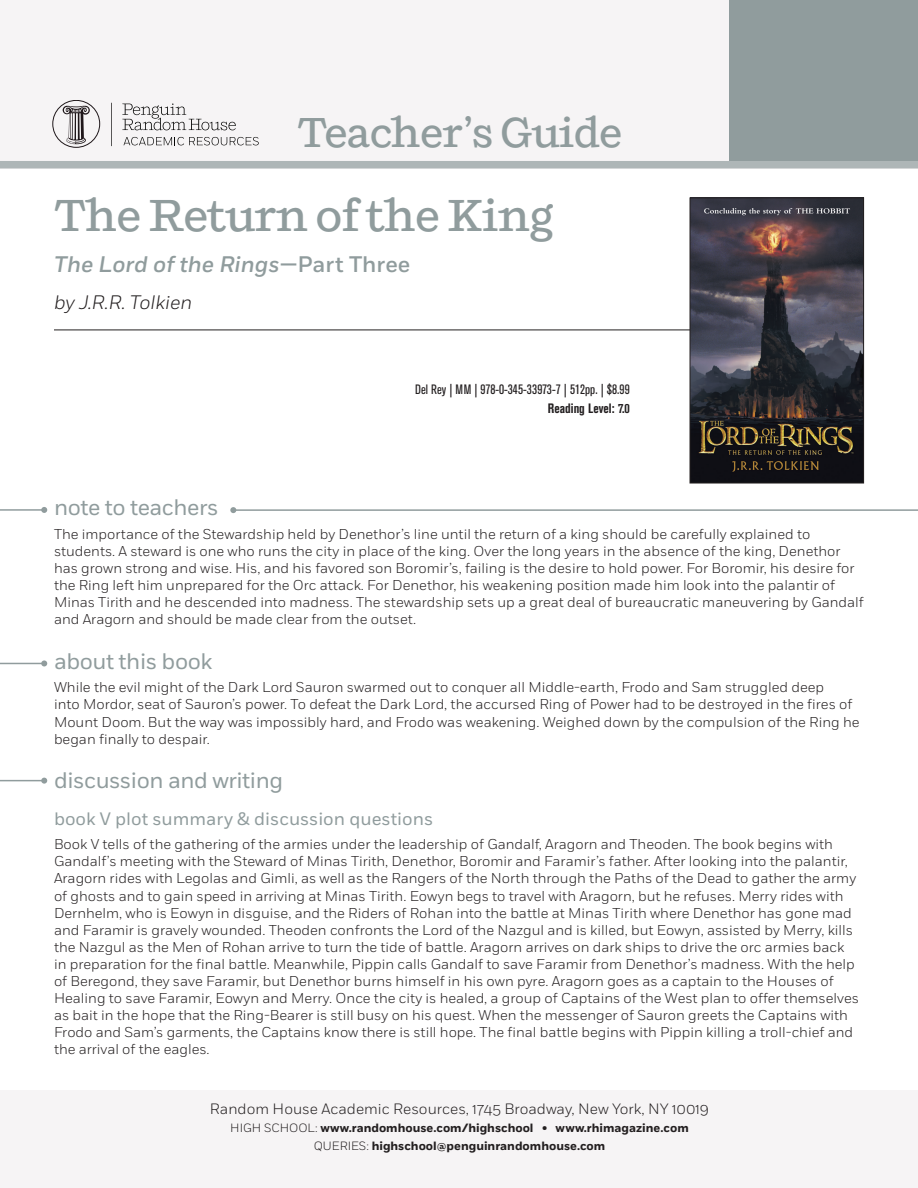
<style>
.page{position:relative;width:918px;height:1188px;background:#fff}
.page>*{position:absolute;margin:0;border:0;box-sizing:border-box;transform-origin:0 0}
.A-head{font:500 45px "Shift";letter-spacing:-.025em;color:#909c9d}
.t1{font:500 42px "Shift";letter-spacing:-.025em;color:#909c9d}
.Bhead{font:22.5px "Fort";letter-spacing:-.02em;color:#909c9d}
.SUBTITLE{font:italic 500 22.5px "Fort";color:#909c9d}
.AUTHOR{font:italic 300 19.5px "Fort";color:#231f20}
.C-head{font:18px "Fort";color:#909c9d}
.t2{font:300 15px "Fort";color:#231f20}
.Body_1{font:300 14.25px/17.1px "Fort";color:#231f20}
.ISBN1{font:condensed 13.5px "Akzidenz Grotesk BE";color:#231f20}
.ReadingLevel{font:700 condensed 13.5px "Akzidenz Grotesk BE";color:#231f20}
.t3{font:700 12px "Fort";color:#231f20}
.s1{font-style:normal}
.s2{font-weight:300}
</style>
<div class="page">
<div style="left:0;top:1091px;width:918px;height:97px;background:#f6f4f5"></div>
<div style="left:0;top:0;width:918px;height:168px;background:#f6f4f5"></div>
<div style="left:729px;top:0;width:189px;height:161px;background:#909c9d"></div>
<hr style="left:54px;top:330px;width:805px;height:1px;background:#231f20">
<svg style="left:111px;top:103px;width:148px;height:43px"></svg>
<svg style="left:63px;top:106px;width:27px;height:39px"></svg>
<div style="left:52px;top:100px;width:48px;height:48px;border:1px solid #1f171a;border-radius:50%"></div>
<hr style="left:0;top:509px;width:44px;height:2px;background:#909c9d">
<svg style="left:41px;top:507px;width:6px;height:6px"></svg>
<hr style="left:0;top:663px;width:44px;height:1px;background:#909c9d">
<svg style="left:41px;top:660px;width:6px;height:6px"></svg>
<hr style="left:0;top:780px;width:44px;height:1px;background:#909c9d">
<svg style="left:41px;top:778px;width:6px;height:6px"></svg>
<hr style="left:233px;top:509px;width:685px;height:2px;background:#909c9d">
<svg style="left:230px;top:507px;width:6px;height:6px"></svg>
<img style="left:692px;top:200px;width:170px;height:281px">
<div style="left:690px;top:198px;width:174px;height:285px;border:1px solid #231f20"></div>
<div style="left:0;top:161px;width:918px;height:7px;background:#aeb6b7"></div>
<p class="t1" style="left:298px;top:107px;width:326px">Teacher’s Guide</p>
<p class="A-head" style="left:54px;top:189px;width:501px">The Return of the King</p>
<p class="SUBTITLE" style="left:54px;top:250px;width:358px">The Lord of the Rings<span class="s1">—Part Three</span></p>
<p class="AUTHOR" style="left:54px;top:291px;width:140px">by J.R.R. Tolkien</p>
<p class="ISBN1" style="left:415px;top:381px;width:216px">Del Rey | MM | 978-0-345-33973-7 | 512pp. | $8.99</p>
<p class="ReadingLevel" style="left:548px;top:401px;width:83px">Reading Level: 7.0</p>
<p class="Bhead" style="left:54px;top:494px;width:166px">note to teachers</p>
<p class="Body_1" style="left:54px;top:525px;width:811px">The importance of the Stewardship held by Denethor’s line until the return of a king should be carefully explained to students. A steward is one who runs the city in place of the king. Over the long years in the absence of the king, Denethor has grown strong and wise. His, and his favored son Boromir’s, failing is the desire to hold power. For Boromir, his desire for the Ring left him unprepared for the Orc attack. For Denethor, his weakening position made him look into the palantir of Minas Tirith and he descended into madness. The stewardship sets up a great deal of bureaucratic maneuvering by Gandalf and Aragorn and should be made clear from the outset.</p>
<p class="Bhead" style="left:54px;top:647px;width:160px">about this book</p>
<p class="Body_1" style="left:54px;top:679px;width:807px">While the evil might of the Dark Lord Sauron swarmed out to conquer all Middle-earth, Frodo and Sam struggled deep<br>into Mordor, seat of Sauron’s power. To defeat the Dark Lord, the accursed Ring of Power had to be destroyed in the fires of Mount Doom. But the way was impossibly hard, and Frodo was weakening. Weighed down by the compulsion of the Ring he began finally to despair.</p>
<p class="Bhead" style="left:54px;top:767px;width:231px">discussion and writing</p>
<p class="C-head" style="left:54px;top:808px;width:381px">book V plot summary &amp; discussion questions</p>
<p class="Body_1" style="left:54px;top:836px;width:806px">Book V tells of the gathering of the armies under the leadership of Gandalf, Aragorn and Theoden. The book begins with Gandalf’s meeting with the Steward of Minas Tirith, Denethor, Boromir and Faramir’s father. After looking into the palantir, Aragorn rides with Legolas and Gimli, as well as the Rangers of the North through the Paths of the Dead to gather the army of ghosts and to gain speed in arriving at Minas Tirith. Eowyn begs to travel with Aragorn, but he refuses. Merry rides with Dernhelm, who is Eowyn in disguise, and the Riders of Rohan into the battle at Minas Tirith where Denethor has gone mad and Faramir is gravely wounded. Theoden confronts the Lord of the Nazgul and is killed, but Eowyn, assisted by Merry, kills the Nazgul as the Men of Rohan arrive to turn the tide of battle. Aragorn arrives on dark ships to drive the orc armies back in preparation for the final battle. Meanwhile, Pippin calls Gandalf to save Faramir from Denethor’s madness. With the help of Beregond, they save Faramir, but Denethor burns himself in his own pyre. Aragorn goes as a captain to the Houses of Healing to save Faramir, Eowyn and Merry. Once the city is healed, a group of Captains of the West plan to offer themselves as bait in the hope that the Ring-Bearer is still busy on his quest. When the messenger of Sauron greets the Captains with Frodo and Sam’s garments, the Captains know there is still hope. The final battle begins with Pippin killing a troll-chief and the arrival of the eagles.</p>
<p class="t2" style="left:210px;top:1100px;width:501px">Random House Academic Resources, 1745 Broadway, New York, NY 10019</p>
<p class="t3" style="left:230px;top:1120px;width:460px"><span class="s2">HIGH SCHOOL:</span> www.randomhouse.com/highschool • www.rhimagazine.com</p>
<p class="t3" style="left:314px;top:1138px;width:293px"><span class="s2">QUERIES:</span> highschool@penguinrandomhouse.com</p>
</div>
